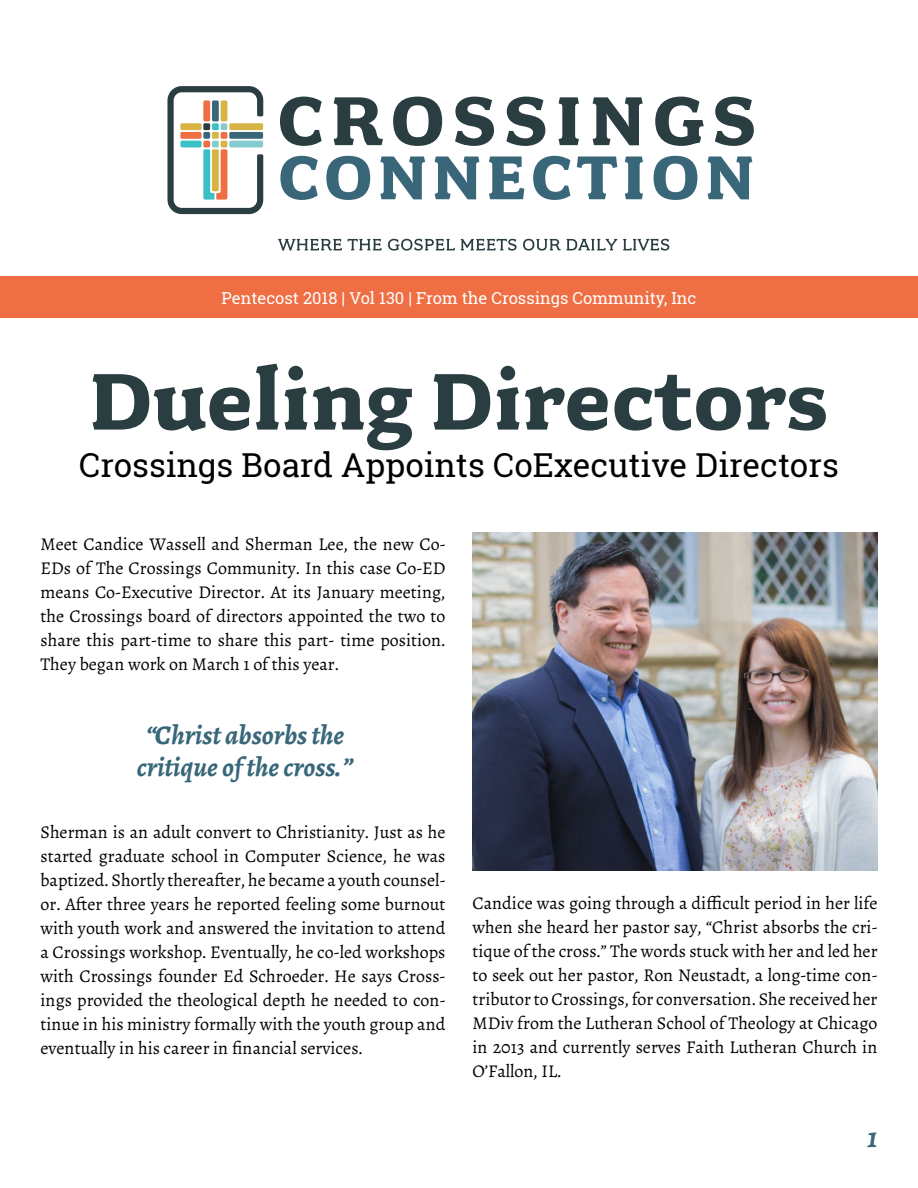
<style>
.page{position:relative;width:918px;height:1188px;background:#fff}
.page>*{position:absolute;margin:0;border:0;box-sizing:border-box;transform-origin:0 0}
.t1{font:700 90px "Fairplex Wide OT";color:#2a3e41}
.t2{font:700 69.45px "Fairplex Wide OT";letter-spacing:.075em;color:#396779}
.t3{font:33px "Roboto Slab";color:#000}
.t4{font:italic 700 28.5px "Alegreya";color:#386779}
.t5{font:italic 700 27px/32.4px "Alegreya";color:#386779}
.t6{font:18px/24px "Alegreya";color:#000;text-align:justify}
.t7{font:16.5px "Roboto Slab";color:#fff}
</style>
<div class="page">
<div style="left:0;top:276px;width:918px;height:41px;background:#ef6e44"></div>
<svg style="left:167px;top:86px;width:96px;height:128px"></svg>
<svg style="left:280px;top:97px;width:42px;height:49px"></svg>
<svg style="left:334px;top:97px;width:49px;height:48px"></svg>
<svg style="left:393px;top:97px;width:49px;height:49px"></svg>
<svg style="left:455px;top:97px;width:39px;height:49px"></svg>
<svg style="left:506px;top:97px;width:39px;height:49px"></svg>
<svg style="left:559px;top:97px;width:20px;height:48px"></svg>
<svg style="left:593px;top:97px;width:50px;height:48px"></svg>
<svg style="left:655px;top:97px;width:49px;height:49px"></svg>
<svg style="left:715px;top:97px;width:39px;height:49px"></svg>
<svg style="left:278px;top:239px;width:104px;height:11px"></svg>
<svg style="left:388px;top:239px;width:67px;height:11px"></svg>
<svg style="left:461px;top:239px;width:56px;height:11px"></svg>
<svg style="left:523px;top:238px;width:94px;height:12px"></svg>
<svg style="left:623px;top:239px;width:46px;height:11px"></svg>
<img style="left:472px;top:532px;width:406px;height:339px">
<h2 class="t2" style="left:278px;top:138px;width:478px">CONNECTION</h2>
<p class="t7" style="left:222px;top:286px;width:476px">Pentecost 2018 | Vol 130 | From the Crossings Community, Inc</p>
<h1 class="t1" style="left:89px;top:350px;width:741px">Dueling Directors</h1>
<h3 class="t3" style="left:79px;top:443px;width:761px">Crossings Board Appoints CoExecutive Directors</h3>
<p class="t6" style="left:40px;top:532px;width:407px">Meet Candice Wassell and Sherman Lee, the new Co-EDs of The Crossings Community. In this case Co-ED means Co-Executive Director. At its January meeting, the Crossings board of directors appointed the two to share this part-time to share this part- time position.<br>They began work on March 1 of this year.</p>
<h3 class="t5" style="left:137px;top:719px;width:216px">“Christ absorbs the critique of the cross.”</h3>
<p class="t6" style="left:40px;top:820px;width:407px">Sherman is an adult convert to Christianity. Just as he started graduate school in Computer Science, he was baptized. Shortly thereafter, he became a youth counsel&shy;or. After three years he reported feeling some burnout with youth work and answered the invitation to attend a Crossings workshop. Eventually, he co-led workshops with Crossings founder Ed Schroeder. He says Cross&shy;ings provided the theological depth he needed to con&shy;tinue in his ministry formally with the youth group and eventually in his career in financial services.</p>
<p class="t6" style="left:472px;top:891px;width:407px">Candice was going through a difficult period in her life when she heard her pastor say, “Christ absorbs the cri&shy;tique of the cross.” The words stuck with her and led her to seek out her pastor, Ron Neustadt, a long-time con&shy;tributor to Crossings, for conversation. She received her MDiv from the Lutheran School of Theology at Chicago in 2013 and currently serves Faith Lutheran Church in O’Fallon, IL.</p>
<h3 class="t4" style="left:867px;top:1119px;width:12px">1</h3>
</div>
